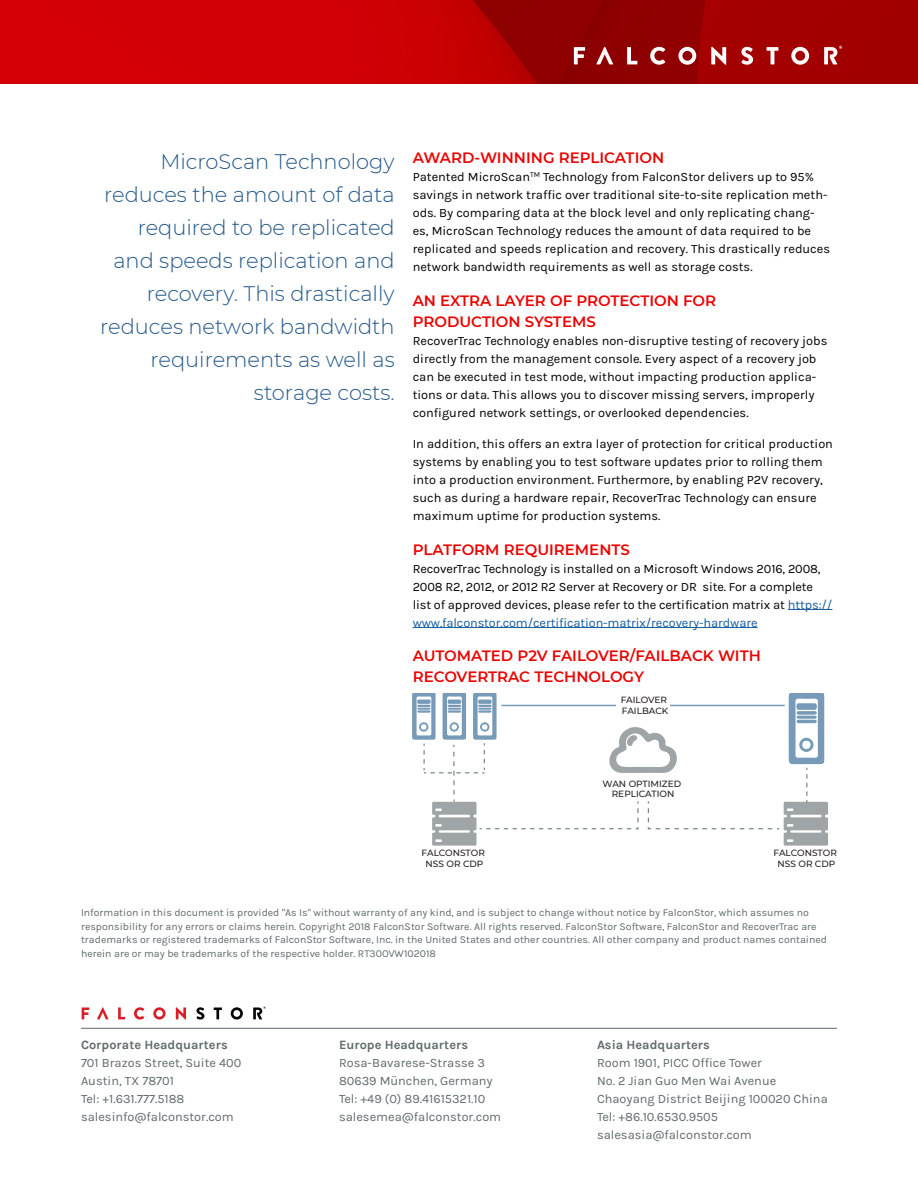
<style>
.page{position:relative;width:918px;height:1188px;background:#fff}
.page>*{position:absolute;margin:0;border:0;box-sizing:border-box;transform-origin:0 0}
.Pull_Quote{font:300 21px/33px "Montserrat";color:#235789;text-align:right}
.paragraph_header{font:600 15px/21px "Montserrat";color:#ea0403}
.Body_copy{font:600 15px/21px "Montserrat";color:#ea0403}
.Body_copy-2{font:12.75px/18px "Karla";color:#000}
.t1{font:12.75px/18px "Karla";color:#606a6c}
.t2{font:700 12.75px "Karla";color:#606a6c}
.Footnotes{font:10.5px/13.5px "Karla";color:#606a6c}
.t3{font:500 9px/10.8px "Montserrat";color:#231f20;text-align:center}
.s1{color:#175d9e}
</style>
<div class="page">
<img style="left:0;top:0;width:918px;height:83px">
<svg style="left:574px;top:47px;width:11px;height:17px"></svg>
<svg style="left:627px;top:47px;width:10px;height:17px"></svg>
<svg style="left:650px;top:47px;width:15px;height:18px"></svg>
<svg style="left:678px;top:47px;width:18px;height:18px"></svg>
<svg style="left:711px;top:47px;width:15px;height:18px"></svg>
<svg style="left:741px;top:47px;width:12px;height:18px"></svg>
<svg style="left:767px;top:47px;width:11px;height:17px"></svg>
<svg style="left:791px;top:47px;width:18px;height:18px"></svg>
<svg style="left:596px;top:47px;width:17px;height:17px"></svg>
<svg style="left:824px;top:46px;width:18px;height:18px"></svg>
<svg style="left:82px;top:1008px;width:7px;height:11px"></svg>
<svg style="left:118px;top:1008px;width:7px;height:11px"></svg>
<svg style="left:134px;top:1007px;width:10px;height:13px"></svg>
<svg style="left:153px;top:1007px;width:13px;height:13px"></svg>
<svg style="left:176px;top:1007px;width:10px;height:13px"></svg>
<svg style="left:196px;top:1007px;width:8px;height:13px"></svg>
<svg style="left:214px;top:1008px;width:8px;height:11px"></svg>
<svg style="left:231px;top:1007px;width:12px;height:13px"></svg>
<svg style="left:97px;top:1007px;width:12px;height:12px"></svg>
<svg style="left:253px;top:1007px;width:13px;height:12px"></svg>
<hr style="left:81px;top:1028px;width:756px;height:1px;background:#606a6c">
<svg style="left:413px;top:694px;width:415px;height:152px"></svg>
<hr style="left:788px;top:609px;width:44px;height:1px;background:#175d9e">
<hr style="left:413px;top:627px;width:345px;height:1px;background:#175d9e">
<p class="Pull_Quote" style="left:100px;top:144px;width:296px">MicroScan Technology reduces the amount of data required to be replicated and speeds replication and recovery. This drastically reduces network bandwidth requirements as well as storage costs.</p>
<p class="paragraph_header" style="left:413px;top:147px;width:253px">AWARD-WINNING REPLICATION</p>
<p class="Body_copy-2" style="left:413px;top:168px;width:419px">Patented MicroScan<sup>TM</sup> Technology from FalconStor delivers up to 95% savings in network traffic over traditional site-to-site replication meth&shy;ods. By comparing data at the block level and only replicating chang&shy;es, MicroScan Technology reduces the amount of data required to be replicated and speeds replication and recovery. This drastically reduces network bandwidth requirements as well as storage costs.</p>
<p class="paragraph_header" style="left:413px;top:289px;width:305px">AN EXTRA LAYER OF PROTECTION FOR<br>PRODUCTION SYSTEMS</p>
<p class="Body_copy-2" style="left:413px;top:331px;width:416px">RecoverTrac Technology enables non-disruptive testing of recovery jobs directly from the management console. Every aspect of a recovery job can be executed in test mode, without impacting production applica&shy;tions or data. This allows you to discover missing servers, improperly configured network settings, or overlooked dependencies.</p>
<p class="Body_copy-2" style="left:413px;top:435px;width:422px">In addition, this offers an extra layer of protection for critical production systems by enabling you to test software updates prior to rolling them into a production environment. Furthermore, by enabling P2V recovery, such as during a hardware repair, RecoverTrac Technology can ensure maximum uptime for production systems.</p>
<p class="paragraph_header" style="left:413px;top:538px;width:219px">PLATFORM REQUIREMENTS</p>
<p class="Body_copy-2" style="left:413px;top:559px;width:421px">RecoverTrac Technology is installed on a Microsoft Windows 2016, 2008, 2008 R2, 2012, or 2012 R2 Server at Recovery or DR site. For a complete list of approved devices, please refer to the certification matrix at <span class="s1">https:// www.falconstor.com/certification-matrix/recovery-hardware</span></p>
<p class="Body_copy" style="left:413px;top:645px;width:350px">AUTOMATED P2V FAILOVER/FAILBACK WITH<br>RECOVERTRAC TECHNOLOGY</p>
<p class="t3" style="left:621px;top:694px;width:49px;text-align:left">FAILOVER<br>FAILBACK</p>
<p class="t3" style="left:422px;top:847px;width:65px">FALCONSTOR<br>NSS OR CDP</p>
<p class="t3" style="left:603px;top:778px;width:80px">WAN OPTIMIZED<br>REPLICATION</p>
<p class="t3" style="left:774px;top:847px;width:65px">FALCONSTOR<br>NSS OR CDP</p>
<p class="Footnotes" style="left:81px;top:906px;width:748px">Information in this document is provided "As Is" without warranty of any kind, and is subject to change without notice by FalconStor, which assumes no responsibility for any errors or claims herein. Copyright 2018 FalconStor Software. All rights reserved. FalconStor Software, FalconStor and RecoverTrac are trademarks or registered trademarks of FalconStor Software, Inc. in the United States and other countries. All other company and product names contained herein are or may be trademarks of the respective holder. RT30OVW102018</p>
<p class="t2" style="left:81px;top:1037px;width:148px">Corporate Headquarters</p>
<p class="t1" style="left:81px;top:1054px;width:162px">701 Brazos Street, Suite 400<br>Austin, TX 78701<br>Tel: +1.631.777.5188 salesinfo@falconstor.com</p>
<p class="t2" style="left:339px;top:1037px;width:131px">Europe Headquarters</p>
<p class="t1" style="left:339px;top:1054px;width:164px">Rosa-Bavarese-Strasse 3<br>80639 München, Germany<br>Tel: +49 (0) 89.41615321.10 salesemea@falconstor.com</p>
<p class="t2" style="left:597px;top:1037px;width:114px">Asia Headquarters</p>
<p class="t1" style="left:597px;top:1054px;width:232px">Room 1901, PICC Office Tower<br>No. 2 Jian Guo Men Wai Avenue<br>Chaoyang District Beijing 100020 China<br>Tel: +86.10.6530.9505 salesasia@falconstor.com</p>
</div>
